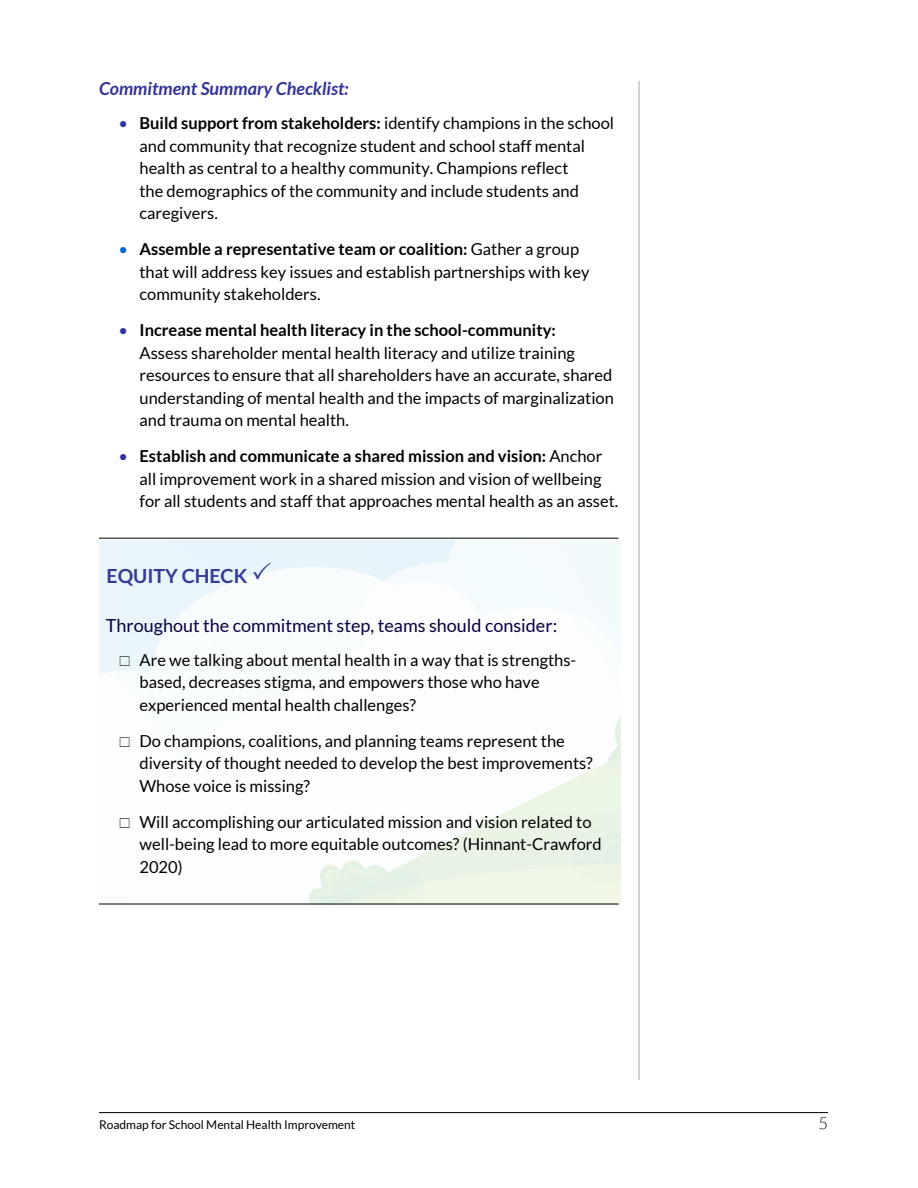
<style>
.page{position:relative;width:918px;height:1188px;background:#fff}
.page>*{position:absolute;margin:0;border:0;box-sizing:border-box;transform-origin:0 0}
.EQUITY_CHECK{font:700 19.5px "Lato";color:#363a95}
.sub2{font:18px "Lato";color:#080041}
.sub2-2{font:italic 700 18px "Lato";color:#339}
.bullet{font:16.5px/22.5px "Lato";color:#000}
.t1{font:300 16.5px "Lato";color:#000}
.t2{font:12px "Lato";color:#000}
.s1{color:#339}
.s2{font-weight:700}
.s3{color:#06c}
</style>
<div class="page">
<hr style="left:639px;top:81px;width:1px;height:999px;background:#a3a5a8">
<hr style="left:99px;top:1112px;width:729px;height:1px;background:#000">
<div style="left:99px;top:540px;width:285px;height:27px;background:#e8f4fb"></div>
<svg style="left:307px;top:716px;width:314px;height:189px"></svg>
<hr style="left:99px;top:538px;width:519px;height:1px;background:#000">
<hr style="left:99px;top:904px;width:519px;height:1px;background:#000">
<svg style="left:253px;top:562px;width:18px;height:17px"></svg>
<svg style="left:120px;top:656px;width:10px;height:10px"></svg>
<svg style="left:120px;top:737px;width:10px;height:10px"></svg>
<svg style="left:120px;top:818px;width:10px;height:10px"></svg>
<p class="sub2-2" style="left:99px;top:79px;width:251px">Commitment Summary Checklist:</p>
<p class="bullet" style="left:140px;top:112px;width:476px;text-indent:-21px"><span class="s1">•</span> <span class="s2">Build support from stakeholders:</span> identify champions in the school and community that recognize student and school staff mental health as central to a healthy community. Champions reflect<br>the demographics of the community and include students and caregivers.</p>
<p class="bullet" style="left:140px;top:238px;width:452px;text-indent:-21px"><span class="s3">•</span> <span class="s2">Assemble a representative team or coalition:</span> Gather a group that will address key issues and establish partnerships with key community stakeholders.</p>
<p class="bullet" style="left:140px;top:319px;width:476px;text-indent:-21px"><span class="s1">•</span> <span class="s2">Increase mental health literacy in the school-community:<br></span>Assess shareholder mental health literacy and utilize training resources to ensure that all shareholders have an accurate, shared understanding of mental health and the impacts of marginalization and trauma on mental health.</p>
<p class="bullet" style="left:140px;top:445px;width:480px;text-indent:-21px"><span class="s1">•</span> <span class="s2">Establish and communicate a shared mission and vision:</span> Anchor all improvement work in a shared mission and vision of wellbeing for all students and staff that approaches mental health as an asset.</p>
<p class="EQUITY_CHECK" style="left:107px;top:565px;width:142px">EQUITY CHECK</p>
<p class="sub2" style="left:106px;top:616px;width:453px">Throughout the commitment step, teams should consider:</p>
<p class="bullet" style="left:140px;top:649px;width:438px">Are we talking about mental health in a way that is strengths&shy;based, decreases stigma, and empowers those who have experienced mental health challenges?</p>
<p class="bullet" style="left:140px;top:730px;width:455px">Do champions, coalitions, and planning teams represent the diversity of thought needed to develop the best improvements?<br>Whose voice is missing?</p>
<p class="bullet" style="left:140px;top:811px;width:464px">Will accomplishing our articulated mission and vision related to well-being lead to more equitable outcomes? (Hinnant-Crawford<br>2020)</p>
<p class="t2" style="left:99px;top:1118px;width:258px">Roadmap for School Mental Health Improvement</p>
<p class="t1" style="left:818px;top:1115px;width:11px">5</p>
</div>
